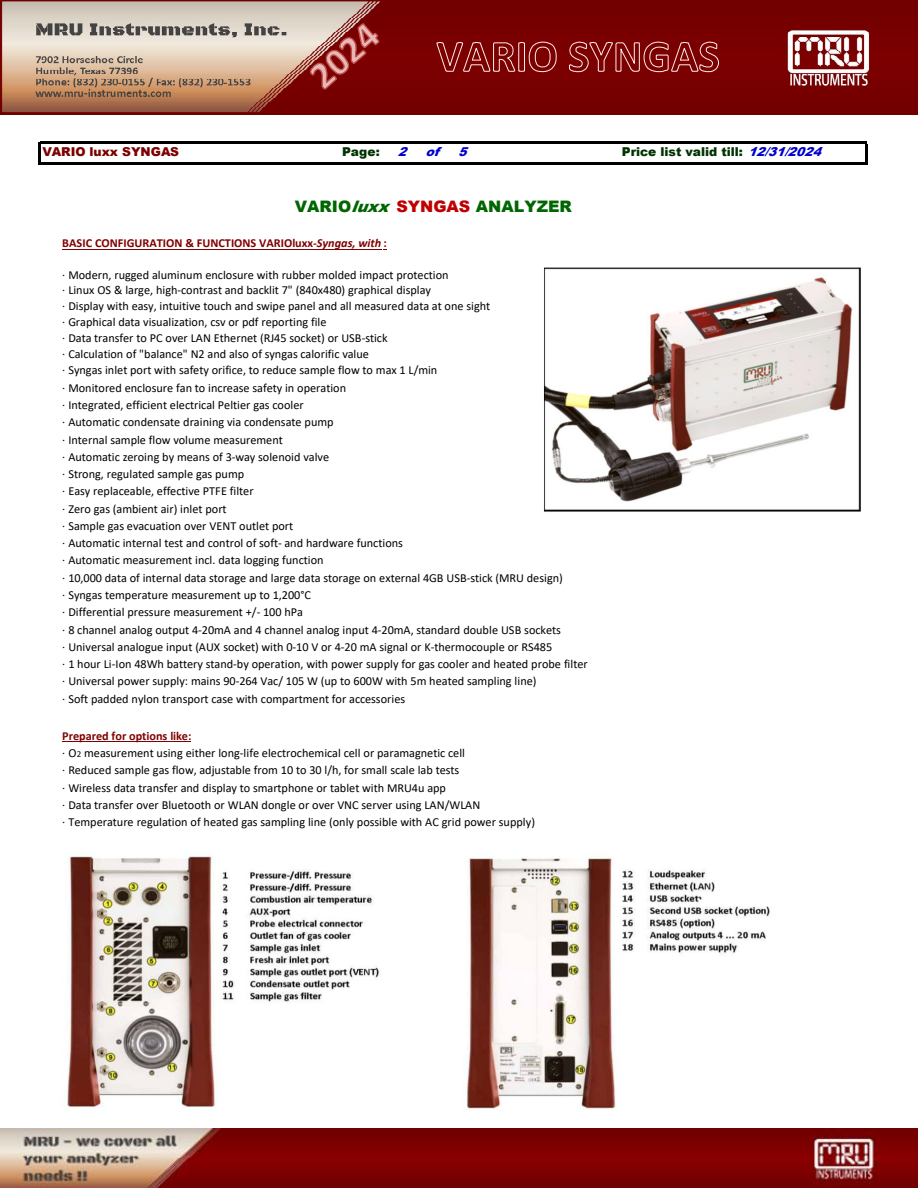
<style>
.page{position:relative;width:918px;height:1188px;background:#fff}
.page>*{position:absolute;margin:0;border:0;box-sizing:border-box;transform-origin:0 0}
.t1{font:900 15.9px "Arial";color:#060}
.t2{font:12.3px/17.2px "Calibri";color:#000}
.t3{font:700 12.3px "Calibri";color:#800000}
.t4{font:900 12.3px "Arial";color:#030}
.t5{font:900 12.3px "Arial";letter-spacing:-.005em;color:#7c0000}
.t6{font:italic 900 12.3px "Arial";color:#00c}
.s1{font-style:italic;color:#00c}
.s2{font-style:italic}
.s3{color:#c00000}
.s4{font-weight:700;color:#800000}
.s5{font-size:9px}
</style>
<div class="page">
<img style="left:0;top:0;width:918px;height:114px">
<svg style="left:309px;top:16px;width:71px;height:76px;background:#a44d4a"></svg>
<svg style="left:436px;top:41px;width:283px;height:34px;background:#8e2222"></svg>
<hr style="left:62px;top:249px;width:251px;height:1px;background:#800000">
<hr style="left:313px;top:249px;width:68px;height:1px;background:#800000">
<hr style="left:62px;top:741px;width:129px;height:1px;background:#800000">
<hr style="left:39px;top:142px;width:2px;height:23px;background:#000">
<hr style="left:865px;top:144px;width:2px;height:21px;background:#000">
<hr style="left:41px;top:142px;width:826px;height:2px;background:#000">
<hr style="left:41px;top:162px;width:826px;height:3px;background:#000">
<img style="left:544px;top:267px;width:317px;height:245px">
<img style="left:67px;top:856px;width:312px;height:253px">
<img style="left:466px;top:858px;width:304px;height:252px">
<img style="left:0;top:1129px;width:918px;height:59px">
<p class="t5" style="left:42px;top:142px;width:138px">VARIO luxx SYNGAS</p>
<p class="t4" style="left:342px;top:142px;width:39px">Page:</p>
<p class="t6" style="left:398px;top:142px;width:16px">2</p>
<p class="t6" style="left:458px;top:142px;width:16px">5</p>
<p class="t6" style="left:426px;top:142px;width:21px">of</p>
<p class="t4" style="left:622px;top:142px;width:207px">Price list valid till: <span class="s1">12/31/2024</span></p>
<p class="t1" style="left:295px;top:195px;width:279px">VARIO<span class="s2">luxx</span><span class="s3">SYNGAS</span> ANALYZER</p>
<p class="t3" style="left:62px;top:238px;width:326px">BASIC CONFIGURATION &amp; FUNCTIONS VARIOluxx<span class="s2">-Syngas, with</span> :</p>
<p class="t2" style="left:62px;top:268px;width:430px;line-height:15.9px">· Modern, rugged aluminum enclosure with rubber molded impact protection<br>· Linux OS &amp; large, high-contrast and backlit 7" (840x480) graphical display<br>· Display with easy, intuitive touch and swipe panel and all measured data at one sight · Graphical data visualization, csv or pdf reporting file</p>
<p class="t2" style="left:62px;top:331px;width:327px;line-height:15.9px">· Data transfer to PC over LAN Ethernet (RJ45 socket) or USB-stick · Calculation of "balance" N2 and also of syngas calorific value</p>
<p class="t2" style="left:62px;top:363px;width:377px">· Syngas inlet port with safety orifice, to reduce sample flow to max 1 L/min · Monitored enclosure fan to increase safety in operation<br>· Integrated, efficient electrical Peltier gas cooler<br>· Automatic condensate draining via condensate pump</p>
<p class="t2" style="left:62px;top:432px;width:527px">· Internal sample flow volume measurement<br>· Automatic zeroing by means of 3-way solenoid valve<br>· Strong, regulated sample gas pump<br>· Easy replaceable, effective PTFE filter<br>· Zero gas (ambient air) inlet port<br>· Sample gas evacuation over VENT outlet port<br>· Automatic internal test and control of soft- and hardware functions<br>· Automatic measurement incl. data logging function<br>· 10,000 data of internal data storage and large data storage on external 4GB USB-stick (MRU design)<br>· Syngas temperature measurement up to 1,200°C<br>· Differential pressure measurement +/- 100 hPa<br>· 8 channel analog output 4-20mA and 4 channel analog input 4-20mA, standard double USB sockets<br>· Universal analogue input (AUX socket) with 0-10 V or 4-20 mA signal or K-thermocouple or RS485<br>· 1 hour Li-Ion 48Wh battery stand-by operation, with power supply for gas cooler and heated probe filter · Universal power supply: mains 90-264 Vac/ 105 W (up to 600W with 5m heated sampling line)<br>· Soft padded nylon transport case with compartment for accessories</p>
<p class="t2" style="left:62px;top:728px;width:420px"><span class="s4">Prepared for options like:<br></span>· O<span class="s5">2</span> measurement using either long-life electrochemical cell or paramagnetic cell<br>· Reduced sample gas flow, adjustable from 10 to 30 l/h, for small scale lab tests<br>· Wireless data transfer and display to smartphone or tablet with MRU4u app<br>· Data transfer over Bluetooth or WLAN dongle or over VNC server using LAN/WLAN</p>
<p class="t2" style="left:62px;top:815px;width:474px">· Temperature regulation of heated gas sampling line (only possible with AC grid power supply)</p>
</div>
